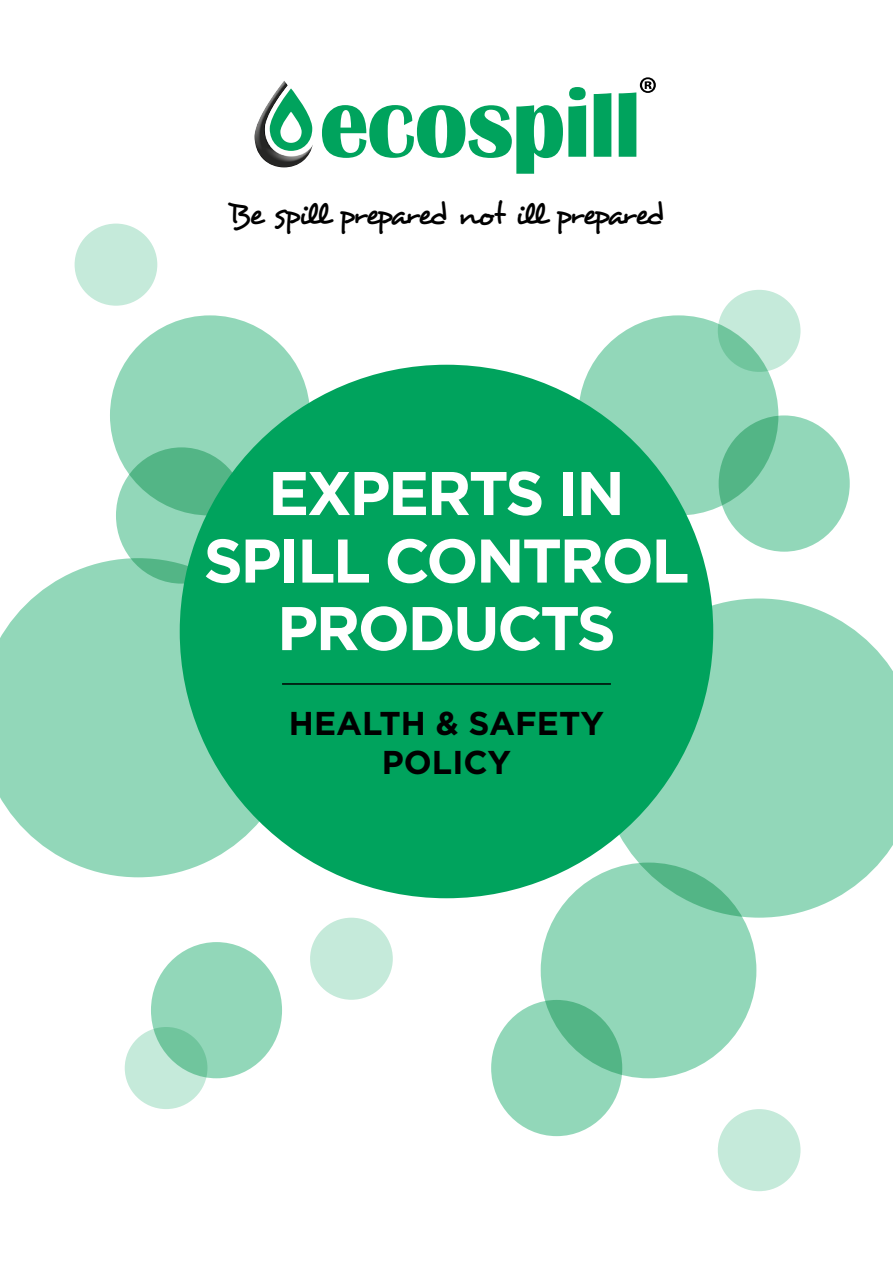
<style>
.page{position:relative;width:893px;height:1263px;background:#fff}
.page>*{position:absolute;margin:0;border:0;box-sizing:border-box;transform-origin:0 0}
.t1{font:700 61.5px/67.5px "Gotham";letter-spacing:-.04em;color:#fff;text-align:center}
.t2{font:700 33px/39px "Gotham";color:#000;text-align:center}
.t3{font:31.5px "Desyrel";letter-spacing:-.09em;color:#000}
</style>
<div class="page">
<svg style="left:0;top:558px;width:298px;height:319px;background:#a2dcc3"></svg>
<svg style="left:600px;top:598px;width:293px;height:320px;background:#9ddbc0"></svg>
<svg style="left:541px;top:862px;width:215px;height:216px;background:#8dd4b5"></svg>
<div style="left:578px;top:315px;width:200px;height:200px;background:#92d7b9;border-radius:50%"></div>
<div style="left:110px;top:315px;width:200px;height:200px;background:#92d7b9;border-radius:50%"></div>
<svg style="left:719px;top:415px;width:131px;height:137px;background:#85d0ae"></svg>
<div style="left:151px;top:942px;width:131px;height:136px;background:#92d7b9;border-radius:50%"></div>
<svg style="left:491px;top:1000px;width:131px;height:136px;background:#84cfae"></svg>
<svg style="left:718px;top:290px;width:82px;height:82px;background:#b2e1cc"></svg>
<div style="left:718px;top:1109px;width:82px;height:82px;background:#c5eada;border-radius:50%"></div>
<div style="left:310px;top:918px;width:83px;height:82px;background:#c5eada;border-radius:50%"></div>
<svg style="left:125px;top:1027px;width:82px;height:82px;background:#acdfc8"></svg>
<div style="left:75px;top:224px;width:82px;height:82px;background:#c5eada;border-radius:50%"></div>
<svg style="left:116px;top:447px;width:131px;height:137px;background:#70c49d"></svg>
<div style="left:180px;top:365px;width:533px;height:533px;background:#00a35d;border-radius:50%"></div>
<svg style="left:322px;top:87px;width:264px;height:87px"></svg>
<svg style="left:594px;top:93px;width:17px;height:64px"></svg>
<img style="left:254px;top:81px;width:59px;height:86px">
<svg style="left:619px;top:77px;width:37px;height:80px"></svg>
<hr style="left:282px;top:683px;width:329px;height:2px;background:#000">
<p class="t3" style="left:229px;top:194px;width:437px">Be spill prepared not ill prepared</p>
<p class="t1" style="left:204px;top:458px;width:487px">EXPERTS IN<br>SPILL CONTROL<br>PRODUCTS</p>
<p class="t2" style="left:289px;top:703px;width:317px">HEALTH &amp; SAFETY<br>POLICY</p>
</div>
